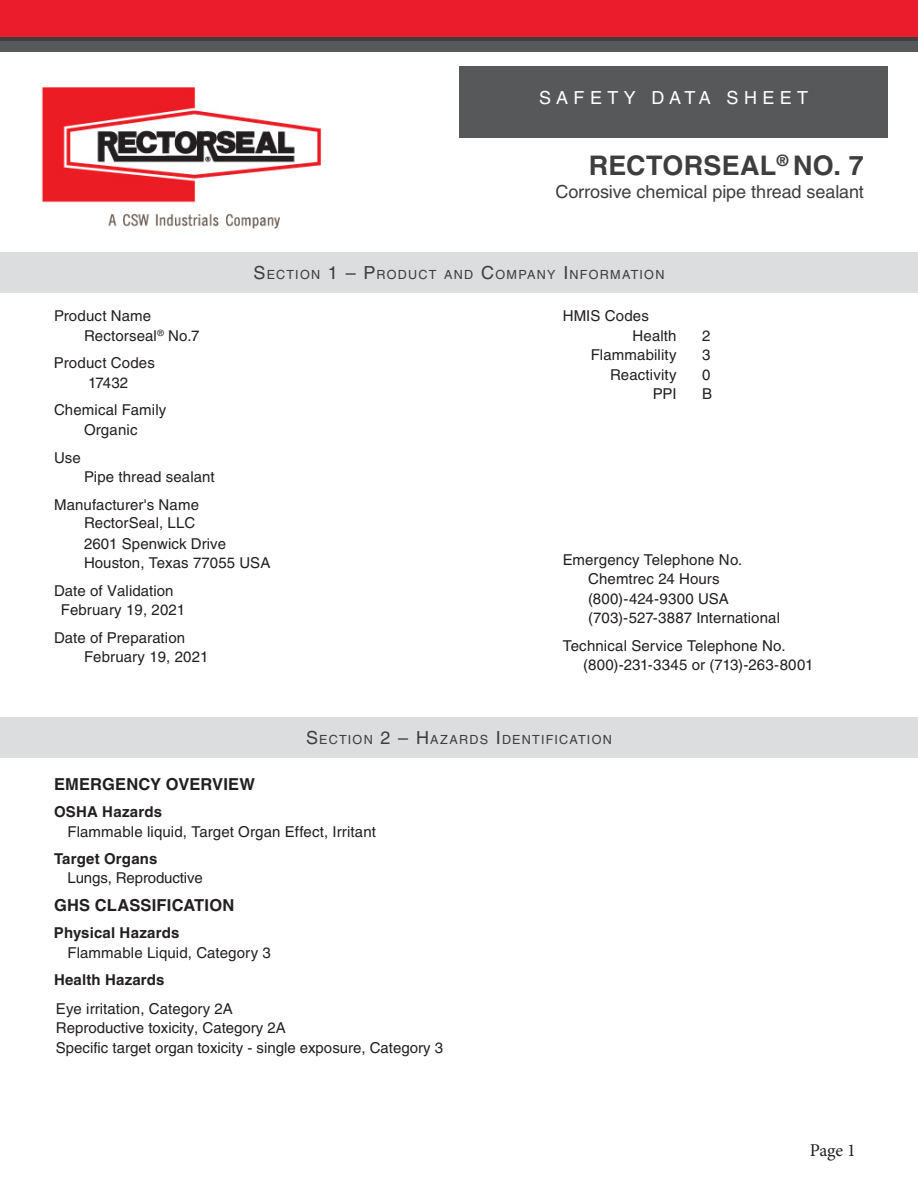
<style>
.page{position:relative;width:918px;height:1188px;background:#fff}
.page>*{position:absolute;margin:0;border:0;box-sizing:border-box;transform-origin:0 0}
.t1{font:700 27px "Helvetica LT Std";letter-spacing:.005em;color:#3e3e3f}
.t2{font:18px "Helvetica LT Std";letter-spacing:-.005em;color:#3e3e3f}
.t3{font:18px "Helvetica LT Std";letter-spacing:.3em;color:#fff}
.t4{font:18px "Minion Pro";color:#231f20}
.Body_copy_L_align_ta{font:700 16.5px "Helvetica LT Std";letter-spacing:.01em;color:#231f20}
.Body_copy_L_align_ta-2{font:15px/19.5px "Helvetica LT Std";color:#231f20}
.S-1_tabs{font:15px/19.5px "Helvetica LT Std";letter-spacing:.005em;color:#231f20}
.S-1_tabs_colm_2{font:15px/19.5px "Helvetica LT Std";letter-spacing:.01em;color:#231f20}
.t5{font:12.6px "Helvetica LT Std";letter-spacing:.1em;color:#3e3e3f}
.s1{font-size:18px}
.s2{font-weight:700}
</style>
<div class="page">
<div style="left:460px;top:66px;width:428px;height:71px;background:#57585a"></div>
<div style="left:0;top:40px;width:918px;height:12px;background:#57585a"></div>
<div style="left:0;top:0;width:918px;height:40px;background:#eb1c2b"></div>
<hr style="left:0;top:38px;width:918px;height:3px;background:#3e3e3f">
<div style="left:0;top:717px;width:918px;height:41px;background:#dcdddf"></div>
<div style="left:0;top:253px;width:918px;height:40px;background:#dcdddf"></div>
<img style="left:41px;top:87px;width:280px;height:142px">
<p class="t3" style="left:539px;top:87px;width:270px">SAFETY DATA SHEET</p>
<h1 class="t1" style="left:589px;top:149px;width:277px">RECTORSEAL<sup>®</sup> NO. 7</h1>
<p class="t2" style="left:555px;top:181px;width:310px">Corrosive chemical pipe thread sealant</p>
<p class="t5" style="left:253px;top:268px;width:413px"><span class="s1">S</span>ECTION <span class="s1">1 – P</span>RODUCT AND <span class="s1">C</span>OMPANY <span class="s1">I</span> NFORMATION</p>
<p class="S-1_tabs" style="left:84px;top:306px;width:117px;text-indent:-30px">Product Name<br>Rectorseal<sup>®</sup> No.7</p>
<p class="S-1_tabs" style="left:54px;top:353px;width:102px;text-align:center">Product Codes<br>17432</p>
<p class="S-1_tabs" style="left:54px;top:400px;width:114px;text-align:center">Chemical Family<br>Organic</p>
<p class="S-1_tabs" style="left:54px;top:448px;width:28px">Use</p>
<p class="S-1_tabs" style="left:84px;top:467px;width:132px">Pipe thread sealant</p>
<p class="S-1_tabs" style="left:54px;top:495px;width:147px;line-height:18.6px;text-align:right">Manufacturer's Name<br>RectorSeal, LLC</p>
<p class="S-1_tabs" style="left:84px;top:534px;width:188px">2601 Spenwick Drive<br>Houston, Texas 77055 USA</p>
<p class="S-1_tabs" style="left:61px;top:581px;width:126px;text-indent:-7px">Date of Validation<br>February 19, 2021</p>
<p class="S-1_tabs" style="left:84px;top:628px;width:126px;line-height:18.6px;text-indent:-30px">Date of Preparation<br>February 19, 2021</p>
<p class="S-1_tabs_colm_2" style="left:633px;top:306px;width:46px;text-indent:-70px">HMIS Codes<br>Health</p>
<p class="S-1_tabs_colm_2" style="left:702px;top:326px;width:10px">2</p>
<p class="S-1_tabs_colm_2" style="left:591px;top:345px;width:87px">Flammability</p>
<p class="S-1_tabs_colm_2" style="left:702px;top:345px;width:10px">3</p>
<p class="S-1_tabs_colm_2" style="left:610px;top:365px;width:68px">Reactivity</p>
<p class="S-1_tabs_colm_2" style="left:702px;top:365px;width:10px">0</p>
<p class="S-1_tabs_colm_2" style="left:653px;top:384px;width:25px">PPI</p>
<p class="S-1_tabs_colm_2" style="left:702px;top:384px;width:12px">B</p>
<p class="S-1_tabs_colm_2" style="left:588px;top:550px;width:193px;text-indent:-26px">Emergency Telephone No.<br>Chemtrec 24 Hours (800)-424-9300 USA (703)-527-3887 International</p>
<p class="S-1_tabs_colm_2" style="left:583px;top:636px;width:232px;text-indent:-20px">Technical Service Telephone No. (800)-231-3345 or (713)-263-8001</p>
<p class="t5" style="left:306px;top:732px;width:307px"><span class="s1">S</span>ECTION <span class="s1">2 – H</span>AZARDS <span class="s1">I</span> DENTIFICATION</p>
<p class="Body_copy_L_align_ta" style="left:54px;top:774px;width:203px">EMERGENCY OVERVIEW</p>
<p class="Body_copy_L_align_ta-2" style="left:68px;top:802px;width:310px;text-indent:-14px"><span class="s2">OSHA Hazards<br></span>Flammable liquid, Target Organ Effect, Irritant</p>
<p class="Body_copy_L_align_ta-2" style="left:68px;top:850px;width:137px;line-height:18.6px;text-indent:-14px"><span class="s2">Target Organs<br></span>Lungs, Reproductive</p>
<p class="Body_copy_L_align_ta" style="left:54px;top:895px;width:182px">GHS CLASSIFICATION</p>
<p class="Body_copy_L_align_ta-2" style="left:67px;top:923px;width:205px;text-indent:-14px"><span class="s2">Physical Hazards<br></span>Flammable Liquid, Category 3</p>
<p class="Body_copy_L_align_ta-2" style="left:54px;top:966px;width:180px;line-height:28.2px"><span class="s2">Health Hazards<br></span>Eye irritation, Category 2A</p>
<p class="Body_copy_L_align_ta-2" style="left:56px;top:1018px;width:389px">Reproductive toxicity, Category 2A<br>Specific target organ toxicity - single exposure, Category 3</p>
<p class="t4" style="left:810px;top:1138px;width:48px">Page 1</p>
</div>
